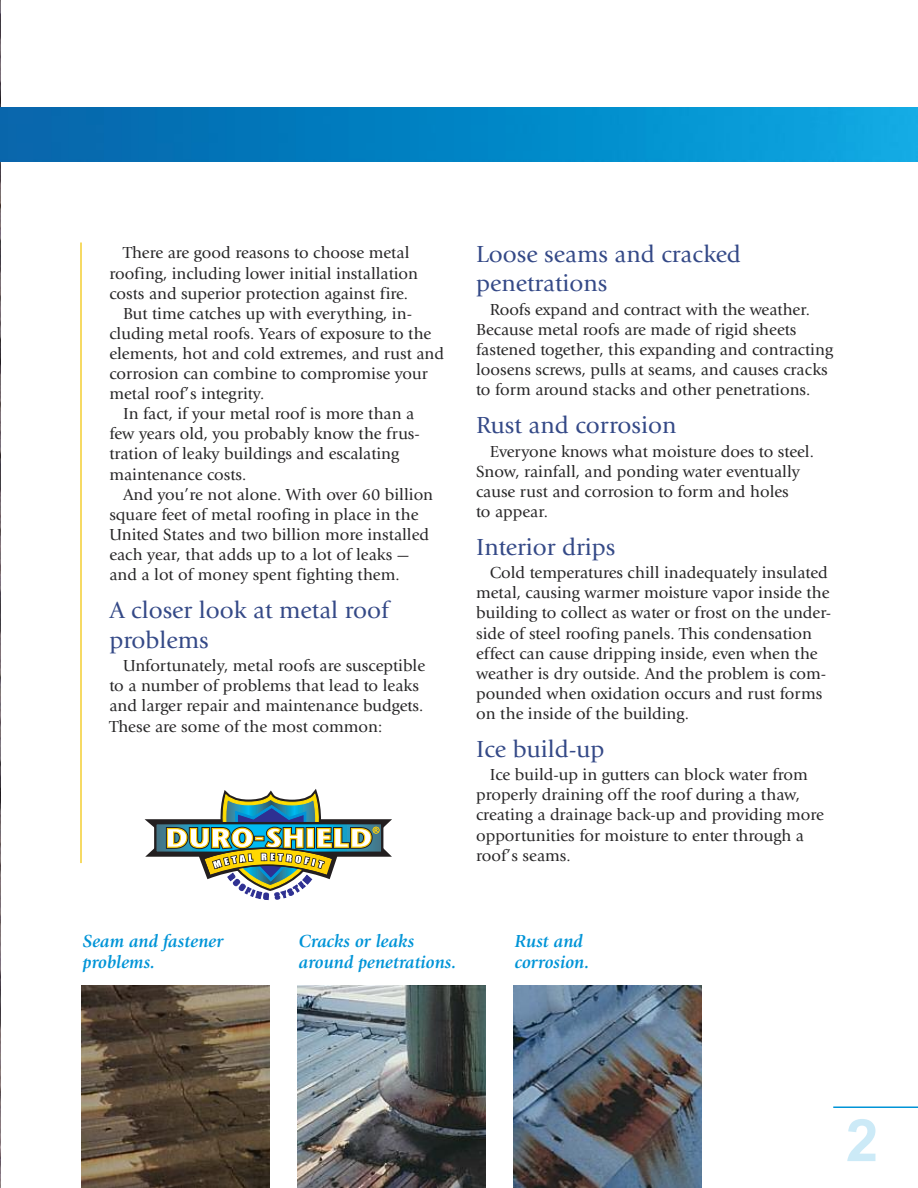
<style>
.page{position:relative;width:918px;height:1188px;background:#fff}
.page>*{position:absolute;margin:0;border:0;box-sizing:border-box;transform-origin:0 0}
.t1{font:700 58.65px "Arial";color:#cceaf7}
.t2{font:24px/29.2px "Giovanni ITC";color:#344987}
.t3{font:italic 700 18px/21.6px "Giovanni ITC";color:#0094d7}
.t4{font:16.5px/20.1px "Giovanni ITC";color:#272627}
</style>
<div class="page">
<img style="left:297px;top:986px;width:189px;height:202px">
<img style="left:513px;top:986px;width:189px;height:202px">
<hr style="left:80px;top:242px;width:2px;height:621px;background:#f4ce32">
<hr style="left:833px;top:1106px;width:85px;height:2px;background:#0094d7">
<img style="left:81px;top:986px;width:189px;height:202px">
<img style="left:0;top:0;width:1px;height:1188px">
<img style="left:0;top:108px;width:918px;height:54px">
<svg style="left:145px;top:789px;width:247px;height:111px"></svg>
<p class="t4" style="left:123px;top:243px;width:288px">There are good reasons to choose metal</p>
<p class="t4" style="left:109px;top:263px;width:310px">roofing, including lower initial installation</p>
<p class="t4" style="left:109px;top:283px;width:300px">costs and superior protection against fire.</p>
<p class="t4" style="left:123px;top:303px;width:291px">But time catches up with everything, in-</p>
<p class="t4" style="left:109px;top:323px;width:324px">cluding metal roofs. Years of exposure to the</p>
<p class="t4" style="left:109px;top:343px;width:336px">elements, hot and cold extremes, and rust and</p>
<p class="t4" style="left:109px;top:364px;width:320px">corrosion can combine to compromise your</p>
<p class="t4" style="left:109px;top:384px;width:156px">metal roof’s integrity.</p>
<p class="t4" style="left:123px;top:404px;width:293px">In fact, if your metal roof is more than a</p>
<p class="t4" style="left:109px;top:424px;width:312px">few years old, you probably know the frus-</p>
<p class="t4" style="left:109px;top:444px;width:291px">tration of leaky buildings and escalating</p>
<p class="t4" style="left:109px;top:464px;width:138px">maintenance costs.</p>
<p class="t4" style="left:123px;top:484px;width:312px">And you’re not alone. With over 60 billion</p>
<p class="t4" style="left:109px;top:504px;width:311px">square feet of metal roofing in place in the</p>
<p class="t4" style="left:109px;top:524px;width:321px">United States and two billion more installed</p>
<p class="t4" style="left:109px;top:544px;width:302px">each year, that adds up to a lot of leaks —</p>
<p class="t4" style="left:109px;top:565px;width:292px">and a lot of money spent fighting them.</p>
<h2 class="t2" style="left:109px;top:596px;width:281px">A closer look at metal roof problems</h2>
<p class="t4" style="left:109px;top:656px;width:317px;text-indent:14px">Unfortunately, metal roofs are susceptible to a number of problems that lead to leaks and larger repair and maintenance budgets.<br>These are some of the most common:</p>
<h2 class="t2" style="left:476px;top:240px;width:266px">Loose seams and cracked penetrations</h2>
<p class="t4" style="left:476px;top:299px;width:358px;text-indent:14px">Roofs expand and contract with the weather.<br>Because metal roofs are made of rigid sheets fastened together, this expanding and contracting loosens screws, pulls at seams, and causes cracks to form around stacks and other penetrations.</p>
<h2 class="t2" style="left:476px;top:411px;width:202px">Rust and corrosion</h2>
<p class="t4" style="left:476px;top:441px;width:339px;text-indent:14px">Everyone knows what moisture does to steel.<br>Snow, rainfall, and ponding water eventually cause rust and corrosion to form and holes<br>to appear.</p>
<h2 class="t2" style="left:476px;top:532px;width:141px">Interior drips</h2>
<p class="t4" style="left:476px;top:563px;width:357px;text-indent:14px">Cold temperatures chill inadequately insulated metal, causing warmer moisture vapor inside the building to collect as water or frost on the under&shy;side of steel roofing panels. This condensation effect can cause dripping inside, even when the weather is dry outside. And the problem is com&shy;pounded when oxidation occurs and rust forms on the inside of the building.</p>
<h2 class="t2" style="left:476px;top:734px;width:130px">Ice build-up</h2>
<p class="t4" style="left:476px;top:765px;width:349px;text-indent:14px">Ice build-up in gutters can block water from properly draining off the roof during a thaw, creating a drainage back-up and providing more opportunities for moisture to enter through a roof’s seams.</p>
<p class="t3" style="left:83px;top:930px;width:142px">Seam and fastener problems.</p>
<p class="t3" style="left:515px;top:930px;width:76px">Rust and corrosion.</p>
<p class="t3" style="left:299px;top:930px;width:159px">Cracks or leaks around penetrations.</p>
<h1 class="t1" style="left:846px;top:1108px;width:34px">2</h1>
</div>
